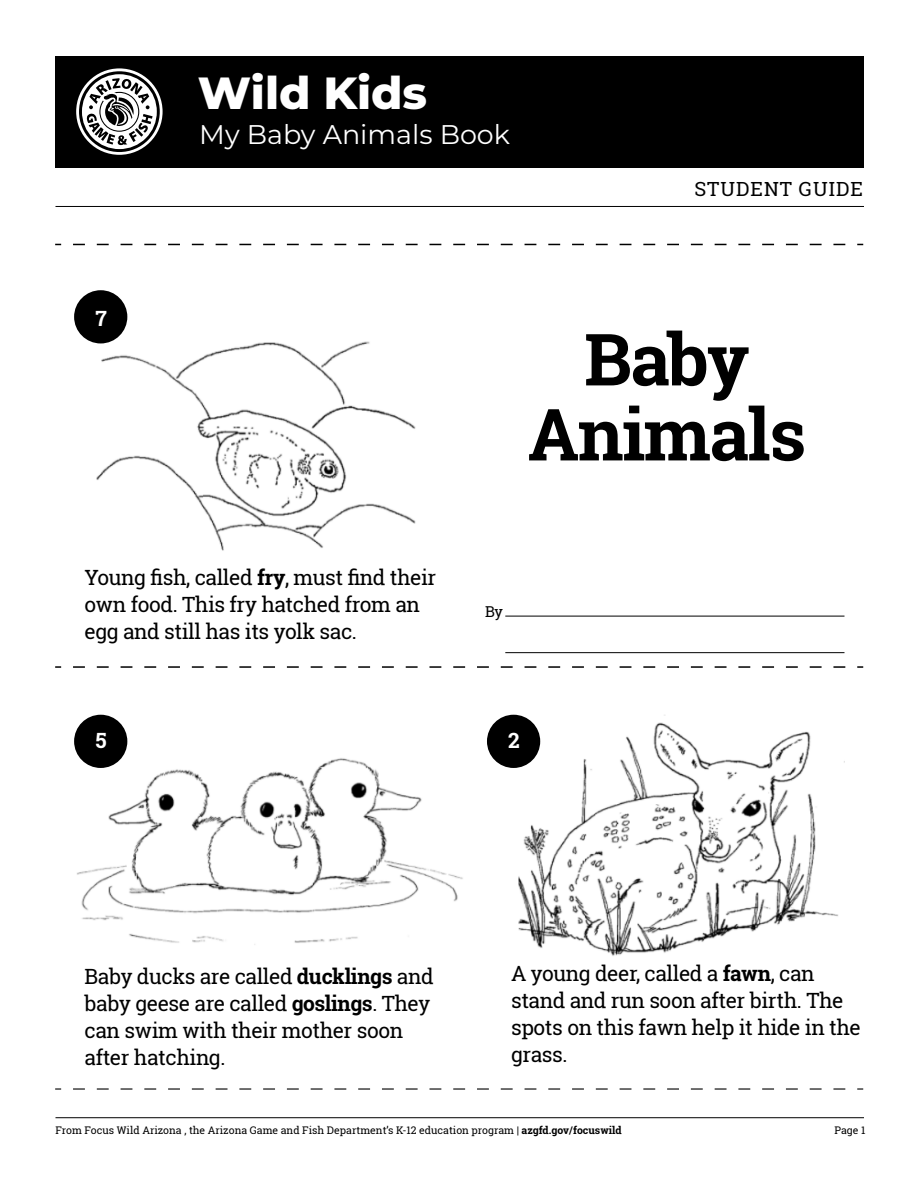
<style>
.page{position:relative;width:918px;height:1188px;background:#fff}
.page>*{position:absolute;margin:0;border:0;box-sizing:border-box;transform-origin:0 0}
.t1{font:700 72px/75px "Roboto Slab";letter-spacing:-.02em;color:#000;text-align:center}
.t2{font:800 45px "Montserrat";color:#fff}
.t3{font:27px "Montserrat";color:#fff}
.t4{font:21px/27px "Roboto Slab";letter-spacing:-.02em;color:#000}
.t5{font:700 21px "Roboto Slab";color:#fff}
.t6{font:19.5px "Roboto Slab";letter-spacing:.05em;color:#000}
.t7{font:15px "Roboto Slab";color:#000}
.t8{font:10.5px "Roboto Slab";color:#000}
.s1{font-weight:700}
</style>
<div class="page">
<div style="left:56px;top:56px;width:808px;height:111px;background:#000"></div>
<svg style="left:76px;top:68px;width:87px;height:87px"></svg>
<hr style="left:56px;top:1117px;width:808px;height:1px;background:#000">
<hr style="left:56px;top:206px;width:808px;height:1px;background:#000">
<img style="left:518px;top:715px;width:320px;height:241px">
<img style="left:75px;top:749px;width:388px;height:196px">
<img style="left:92px;top:332px;width:324px;height:219px">
<div style="left:74px;top:290px;width:53px;height:53px;background:#000;border-radius:50%"></div>
<hr style="left:505px;top:616px;width:339px;height:1px;background:#000">
<hr style="left:505px;top:652px;width:339px;height:1px;background:#000">
<div style="left:487px;top:715px;width:53px;height:53px;background:#000;border-radius:50%"></div>
<div style="left:74px;top:715px;width:53px;height:53px;background:#000;border-radius:50%"></div>
<svg style="left:73px;top:244px;width:773px;height:1px"></svg>
<svg style="left:55px;top:666px;width:6px;height:2px"></svg>
<svg style="left:73px;top:666px;width:773px;height:2px"></svg>
<svg style="left:857px;top:666px;width:6px;height:2px"></svg>
<svg style="left:55px;top:1088px;width:6px;height:2px"></svg>
<svg style="left:73px;top:1088px;width:773px;height:2px"></svg>
<svg style="left:857px;top:1088px;width:6px;height:2px"></svg>
<h2 class="t2" style="left:198px;top:60px;width:231px">Wild Kids</h2>
<p class="t3" style="left:199px;top:116px;width:312px">My Baby Animals Book</p>
<p class="t6" style="left:694px;top:176px;width:170px">STUDENT GUIDE</p>
<p class="t5" style="left:95px;top:304px;width:13px">7</p>
<p class="t4" style="left:85px;top:564px;width:353px">Young fish, called <span class="s1">fry</span>, must find their own food. This fry hatched from an egg and still has its yolk sac.</p>
<p class="t5" style="left:95px;top:726px;width:13px">5</p>
<h1 class="t1" style="left:528px;top:321px;width:280px">Baby<br>Animals</h1>
<p class="t7" style="left:485px;top:601px;width:20px">By</p>
<p class="t5" style="left:508px;top:726px;width:13px">2</p>
<p class="t4" style="left:85px;top:963px;width:351px">Baby ducks are called <span class="s1">ducklings</span> and baby geese are called <span class="s1">goslings</span>. They can swim with their mother soon after hatching.</p>
<p class="t4" style="left:511px;top:960px;width:351px">A young deer, called a <span class="s1">fawn</span>, can stand and run soon after birth. The spots on this fawn help it hide in the grass.</p>
<p class="t8" style="left:56px;top:1123px;width:568px">From Focus Wild Arizona , the Arizona Game and Fish Department’s K-12 education program | <span class="s1">azgfd.gov/focuswild</span></p>
<p class="t8" style="left:835px;top:1123px;width:32px">Page 1</p>
</div>
